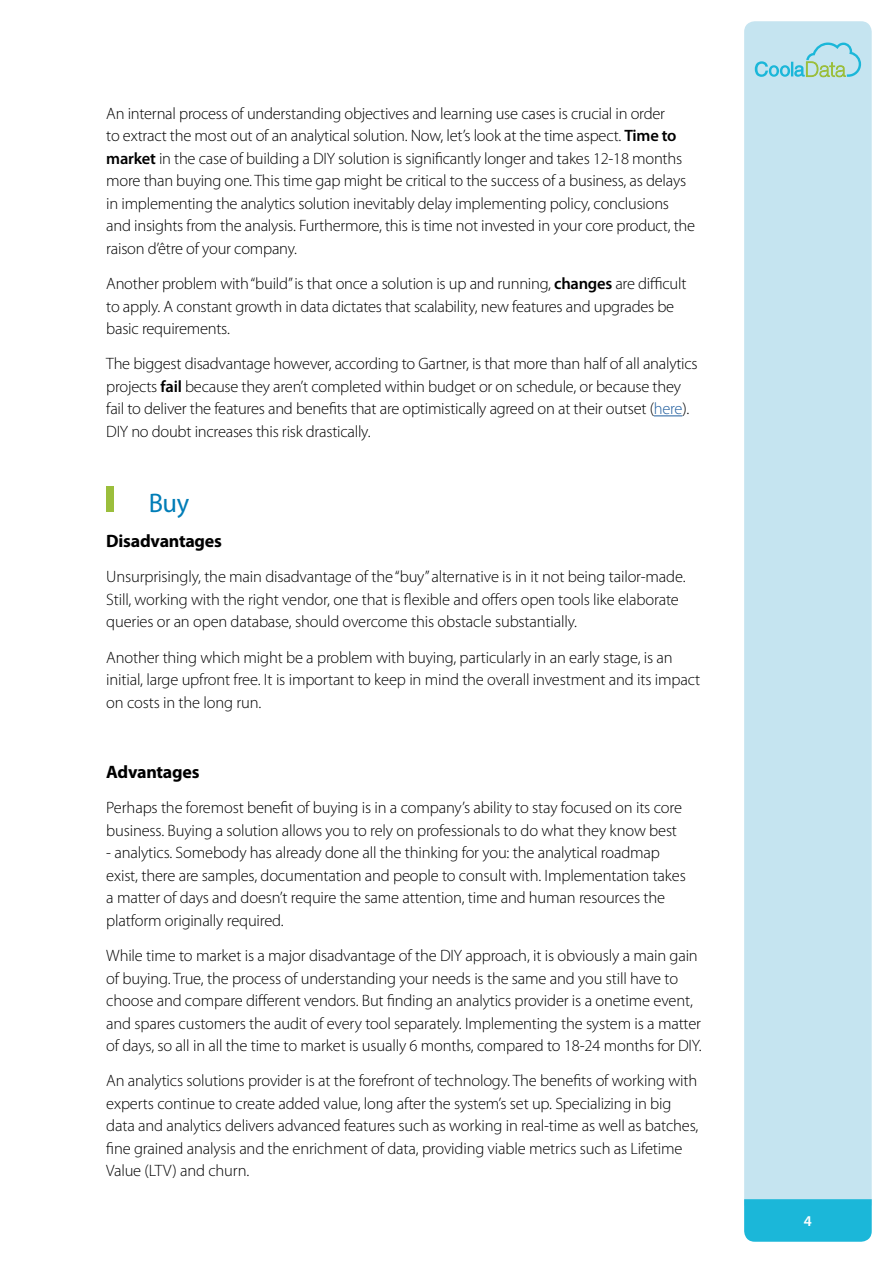
<style>
.page{position:relative;width:893px;height:1263px;background:#fff}
.page>*{position:absolute;margin:0;border:0;box-sizing:border-box;transform-origin:0 0}
.t1{font:27px "Myriad Pro";color:#007db7}
.t2{font:700 18px "Myriad Pro";letter-spacing:-.015em;color:#000}
.t3{font:300 16.5px/22.5px "Myriad Pro";letter-spacing:-.01em;color:#000}
.t4{font:600 15px "Myriad Pro";color:#fff}
.s1{font-weight:600}
.s2{color:#215e9e}
</style>
<div class="page">
<div style="left:744px;top:21px;width:128px;height:1178px;background:#c5e4f0"></div>
<div style="left:744px;top:1199px;width:128px;height:43px;background:#1bb7d9"></div>
<svg style="left:755px;top:43px;width:106px;height:34px;background:#a8dadf"></svg>
<svg style="left:654px;top:415px;width:28px;height:1px"></svg>
<div style="left:106px;top:486px;width:8px;height:26px;background:#9bbe3c"></div>
<p class="t3" style="left:106px;top:102px;width:590px">An internal process of understanding objectives and learning use cases is crucial in order<br>to extract the most out of an analytical solution. Now, lets’ look at the time aspect. <span class="s1">Time to market</span> in the case of building a DIY solution is significantly longer and takes 12-18 months more than buying one. This time gap might be critical to the success of a business, as delays in implementing the analytics solution inevitably delay implementing policy, conclusions and insights from the analysis. Furthermore, this is time not invested in your core product, the raison ’dêtre of your company.</p>
<p class="t3" style="left:106px;top:272px;width:582px">Another problem with“build i s” that once a solution is up and running, <span class="s1">changes</span> are difficult to apply A. constant growth in data dictates that scalability, new features and upgrades be basic requirements.</p>
<p class="t3" style="left:106px;top:353px;width:593px">The biggest disadvantage however, according to Gartner is, that more than half of all analytics projects <span class="s1">fail</span> because they arent’ completed within budget or on schedule, or because they fail to deliver the features and benefits that are optimistically agreed on at their outset (<span class="s2">here</span> .( DIY no doubt increases this risk drastically.</p>
<h1 class="t1" style="left:149px;top:486px;width:42px">Buy</h1>
<p class="t2" style="left:106px;top:529px;width:117px">Disadvantages</p>
<p class="t3" style="left:106px;top:566px;width:581px">Unsurprisingly, the main disadvantage of the“buy”alternative inis it not being tailor-made.<br>Still, working with the right vendor, one that is flexible and offers open tools like elaborate queries or an open database, should overcome this obstacle substantially.</p>
<p class="t3" style="left:106px;top:646px;width:595px">Another thing which might be a problem with buying, particularly in an early stage is, an initial, large upfront free isIt. important to keep in mind the overall investment and its impact on costs in the long run.</p>
<p class="t2" style="left:106px;top:760px;width:95px">Advantages</p>
<p class="t3" style="left:106px;top:797px;width:577px">Perhaps the foremost benefit of buying inis a companys’ ability to stay focused on its core business. Buying a solution allows you to rely on professionals to do what they know best</p>
<p class="t3" style="left:106px;top:842px;width:581px">- analytics. Somebody has already done all the thinking for you: the analytical roadmap exist, there are samples, documentation and people to consult with. Implementation takes a matter of days and doesnt’ require the same attention, time and human resources the platform originally required.</p>
<p class="t3" style="left:106px;top:945px;width:597px">While time to market ais major disadvantage of the DIY approach isit, obviously a main gain of buying. True, the process of understanding your needs is the same and you still have to choose and compare different vendors. But finding an analytics provider ais onetime event, and spares customers the audit of every tool separately. Implementing the system ais matter of days so, all in all the time to market is usually 6 months, compared to 18-24 months for DIY.</p>
<p class="t3" style="left:106px;top:1070px;width:594px">An analytics solutions provider is at the forefront of technology. The benefits of working with experts continue to create added value, long after the systems’ set up. Specializing in big data and analytics delivers advanced features such as working in real-time as well as batches, fine grained analysis and the enrichment of data, providing viable metrics such as Lifetime Value (LTV) and churn.</p>
<p class="t4" style="left:804px;top:1211px;width:10px">4</p>
</div>
